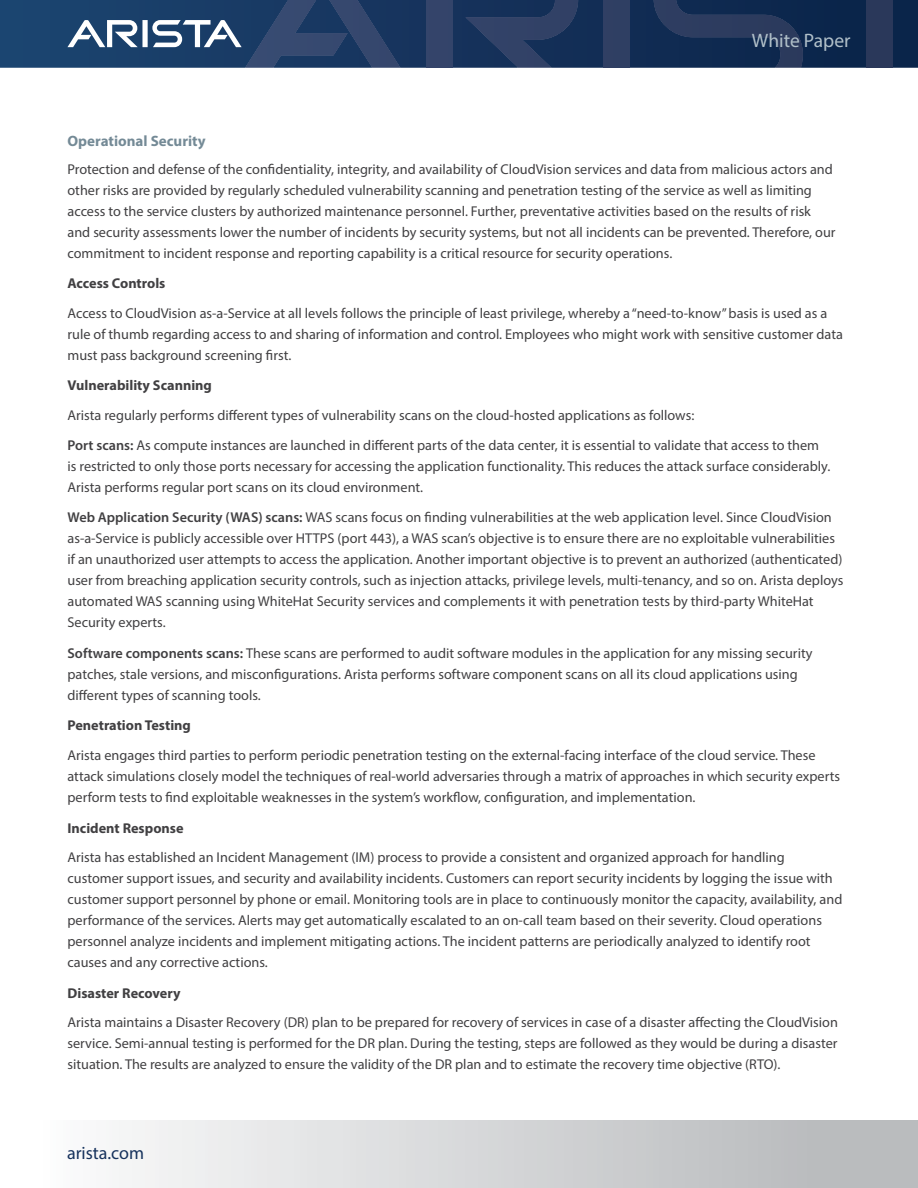
<style>
.page{position:relative;width:918px;height:1188px;background:#fff}
.page>*{position:absolute;margin:0;border:0;box-sizing:border-box;transform-origin:0 0}
.t1{font:19.5px "Myriad Pro";color:#b1c0c9}
.t2{font:18px "Myriad Pro";color:#16325c}
.t3{font:700 15px "Myriad Pro";color:#748a96}
.t4{font:14.25px/21px "Myriad Pro";color:#414042}
.t5{font:700 14.25px "Myriad Pro";color:#414042}
.s1{font-weight:600}
</style>
<div class="page">
<svg style="left:0;top:0;width:918px;height:68px;background:#13325a"></svg>
<div style="left:426px;top:0;width:26px;height:68px;background:#34446a"></div>
<svg style="left:465px;top:0;width:113px;height:68px;background:#22385f"></svg>
<svg style="left:67px;top:0;width:333px;height:68px;background:#334f75"></svg>
<div style="left:604px;top:0;width:26px;height:68px;background:#2f3f63"></div>
<svg style="left:654px;top:0;width:149px;height:68px;background:#1a3156"></svg>
<div style="left:867px;top:0;width:26px;height:68px;background:#2a385a"></div>
<div style="left:0;top:1120px;width:918px;height:68px;background:linear-gradient(to right,#fff,#b3b5b7)"></div>
<h1 class="t1" style="left:752px;top:29px;width:100px">White Paper</h1>
<p class="t3" style="left:68px;top:131px;width:140px">Operational Security</p>
<p class="t4" style="left:68px;top:158px;width:770px">Protection and defense of the confidentiality, integrity, and availability of CloudVision services and data from malicious actors and other risks are provided by regularly scheduled vulnerability scanning and penetration testing of the service as well as limiting access to the service clusters by authorized maintenance personnel. Further, preventative activities based on the results of risk and security assessments lower the number of incidents by security systems, but not all incidents can be prevented. Therefore, our commitment to incident response and reporting capability is a critical resource for security operations.</p>
<p class="t5" style="left:68px;top:274px;width:100px">Access Controls</p>
<p class="t4" style="left:68px;top:302px;width:777px">Access to CloudVision as-a-Service at all levels follows the principle of least privilege, whereby a “need-to-know” basis is used as a rule of thumb regarding access to and sharing of information and control. Employees who might work with sensitive customer data must pass background screening first.</p>
<p class="t5" style="left:68px;top:376px;width:146px">Vulnerability Scanning</p>
<p class="t4" style="left:68px;top:400px;width:753px;line-height:30.3px">Arista regularly performs different types of vulnerability scans on the cloud-hosted applications as follows:<br><span class="s1">Port scans:</span> As compute instances are launched in different parts of the data center, it is essential to validate that access to them</p>
<p class="t4" style="left:68px;top:456px;width:764px">is restricted to only those ports necessary for accessing the application functionality. This reduces the attack surface considerably.<br>Arista performs regular port scans on its cloud environment.</p>
<p class="t4" style="left:68px;top:507px;width:777px"><span class="s1">Web Application Security (WAS) scans:</span> WAS scans focus on finding vulnerabilities at the web application level. Since CloudVision as-a-Service is publicly accessible over HTTPS (port 443), a WAS scan’s objective is to ensure there are no exploitable vulnerabilities if an unauthorized user attempts to access the application. Another important objective is to prevent an authorized (authenticated) user from breaching application security controls, such as injection attacks, privilege levels, multi-tenancy, and so on. Arista deploys automated WAS scanning using WhiteHat Security services and complements it with penetration tests by third-party WhiteHat Security experts.</p>
<p class="t4" style="left:68px;top:642px;width:747px"><span class="s1">Software components scans:</span> These scans are performed to audit software modules in the application for any missing security patches, stale versions, and misconfigurations. Arista performs software component scans on all its cloud applications using different types of scanning tools.</p>
<p class="t5" style="left:68px;top:716px;width:125px">Penetration Testing</p>
<p class="t4" style="left:68px;top:745px;width:774px">Arista engages third parties to perform periodic penetration testing on the external-facing interface of the cloud service. These attack simulations closely model the techniques of real-world adversaries through a matrix of approaches in which security experts perform tests to find exploitable weaknesses in the system’s workflow, configuration, and implementation.</p>
<p class="t5" style="left:68px;top:819px;width:118px">Incident Response</p>
<p class="t4" style="left:68px;top:847px;width:776px">Arista has established an Incident Management (IM) process to provide a consistent and organized approach for handling customer support issues, and security and availability incidents. Customers can report security incidents by logging the issue with customer support personnel by phone or email. Monitoring tools are in place to continuously monitor the capacity, availability, and performance of the services. Alerts may get automatically escalated to an on-call team based on their severity. Cloud operations personnel analyze incidents and implement mitigating actions. The incident patterns are periodically analyzed to identify root causes and any corrective actions.</p>
<p class="t5" style="left:68px;top:983px;width:115px">Disaster Recovery</p>
<p class="t4" style="left:68px;top:1012px;width:772px;text-align:justify">Arista maintains a Disaster Recovery (DR) plan to be prepared for recovery of services in case of a disaster affecting the CloudVision service. Semi-annual testing is performed for the DR plan. During the testing, steps are followed as they would be during a disaster situation. The results are analyzed to ensure the validity of the DR plan and to estimate the recovery time objective (RTO).</p>
<p class="t2" style="left:67px;top:1142px;width:79px">arista.com</p>
</div>
